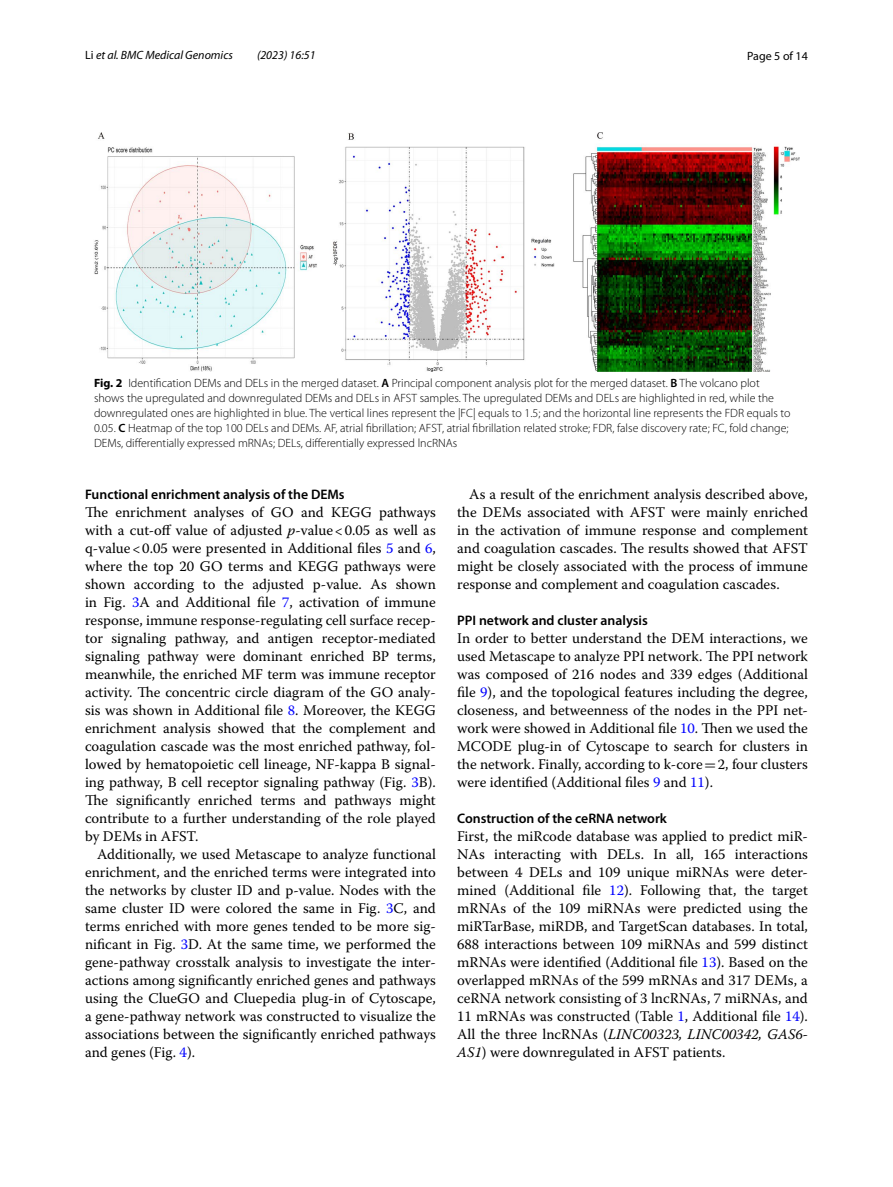
<style>
.page{position:relative;width:893px;height:1187px;background:#fff}
.page>*{position:absolute;margin:0;border:0;box-sizing:border-box;transform-origin:0 0}
.t1{font:14.7px/18px "Warnock Pro";color:#000;text-align:justify}
.t2{font:600 13.8px "Myriad Pro";color:#000}
.t3{font:300 12px/15px "Myriad Pro";color:#000}
.t4{font:italic 12px "Myriad Pro";color:#000}
.t5{font:12px "Myriad Pro";color:#000}
.s1{font-style:normal}
.s2{font-weight:700}
.s3{font-weight:600}
.s4{font-style:italic}
.s5{color:#00f}
.s6{font-family:"MTSY"}
</style>
<div class="page">
<img style="left:94px;top:133px;width:705px;height:238px">
<p class="t4" style="left:85px;top:48px;width:149px"><span class="s1">Li</span> et al. BMC Medical Genomics</p>
<p class="t4" style="left:257px;top:48px;width:60px">(2023) 16:51</p>
<p class="t5" style="left:747px;top:48px;width:62px">Page 5 of 14</p>
<p class="t3" style="left:94px;top:375px;width:698px"><span class="s2">Fig. 2</span> Identification DEMs and DELs in the merged dataset. <span class="s3">A</span> Principal component analysis plot for the merged dataset. <span class="s3">B</span> The volcano plot shows the upregulated and downregulated DEMs and DELs in AFST samples. The upregulated DEMs and DELs are highlighted in red, while the downregulated ones are highlighted in blue. The vertical lines represent the |FC| equals to 1.5; and the horizontal line represents the FDR equals to 0.05. <span class="s3">C</span> Heatmap of the top 100 DELs and DEMs. AF, atrial fibrillation; AFST, atrial fibrillation related stroke; FDR, false discovery rate; FC, fold change; DEMs, differentially expressed mRNAs; DELs, differentially expressed lncRNAs</p>
<p class="t2" style="left:85px;top:485px;width:261px">Functional enrichment analysis of the DEMs</p>
<p class="t1" style="left:85px;top:502px;width:352px">The enrichment analyses of GO and KEGG pathways with a cut-off value of adjusted <span class="s4">p</span>-value&lt;0.05 as well as q-value&lt;0.05 were presented in Additional files <span class="s5">5</span> and <span class="s5">6</span>, where the top 20 GO terms and KEGG pathways were shown according to the adjusted p-value. As shown in Fig. <span class="s5">3</span>A and Additional file <span class="s5">7</span>, activation of immune response, immune response-regulating cell surface recep&shy;tor signaling pathway, and antigen receptor-mediated signaling pathway were dominant enriched BP terms, meanwhile, the enriched MF term was immune receptor activity. The concentric circle diagram of the GO analy&shy;sis was shown in Additional file <span class="s5">8</span>. Moreover, the KEGG enrichment analysis showed that the complement and coagulation cascade was the most enriched pathway, fol&shy;lowed by hematopoietic cell lineage, NF-kappa B signal&shy;ing pathway, B cell receptor signaling pathway (Fig. <span class="s5">3</span>B).<br>The significantly enriched terms and pathways might contribute to a further understanding of the role played by DEMs in AFST.</p>
<p class="t1" style="left:85px;top:844px;width:352px;text-indent:12px">Additionally, we used Metascape to analyze functional enrichment, and the enriched terms were integrated into the networks by cluster ID and p-value. Nodes with the same cluster ID were colored the same in Fig. <span class="s5">3</span>C, and terms enriched with more genes tended to be more sig&shy;nificant in Fig. <span class="s5">3</span>D. At the same time, we performed the gene-pathway crosstalk analysis to investigate the inter&shy;actions among significantly enriched genes and pathways using the ClueGO and Cluepedia plug-in of Cytoscape, a gene-pathway network was constructed to visualize the associations between the significantly enriched pathways and genes (Fig. <span class="s5">4</span>).</p>
<p class="t1" style="left:457px;top:485px;width:352px;text-indent:12px">As a result of the enrichment analysis described above, the DEMs associated with AFST were mainly enriched in the activation of immune response and complement and coagulation cascades. The results showed that AFST might be closely associated with the process of immune response and complement and coagulation cascades.</p>
<p class="t2" style="left:457px;top:611px;width:192px">PPI network and cluster analysis</p>
<p class="t1" style="left:457px;top:629px;width:352px">In order to better understand the DEM interactions, we used Metascape to analyze PPI network. The PPI network was composed of 216 nodes and 339 edges (Additional file <span class="s5">9</span>), and the topological features including the degree, closeness, and betweenness of the nodes in the PPI net&shy;work were showed in Additional file <span class="s5">10</span>. Then we used the MCODE plug-in of Cytoscape to search for clusters in the network. Finally, according to k-core<span class="s6">=</span>2, four clusters were identified (Additional files <span class="s5">9</span> and <span class="s5">11</span>).</p>
<p class="t2" style="left:457px;top:809px;width:211px">Construction of the ceRNA network</p>
<p class="t1" style="left:457px;top:827px;width:352px">First, the miRcode database was applied to predict miR-NAs interacting with DELs. In all, 165 interactions between 4 DELs and 109 unique miRNAs were deter&shy;mined (Additional file <span class="s5">12</span>). Following that, the target mRNAs of the 109 miRNAs were predicted using the miRTarBase, miRDB, and TargetScan databases. In total, 688 interactions between 109 miRNAs and 599 distinct mRNAs were identified (Additional file <span class="s5">13</span>). Based on the overlapped mRNAs of the 599 mRNAs and 317 DEMs, a ceRNA network consisting of 3 lncRNAs, 7 miRNAs, and 11 mRNAs was constructed (Table <span class="s5">1</span>, Additional file <span class="s5">14</span>).<br>All the three lncRNAs (<span class="s4">LINC00323, LINC00342, GAS6- AS1</span>) were downregulated in AFST patients.</p>
</div>
